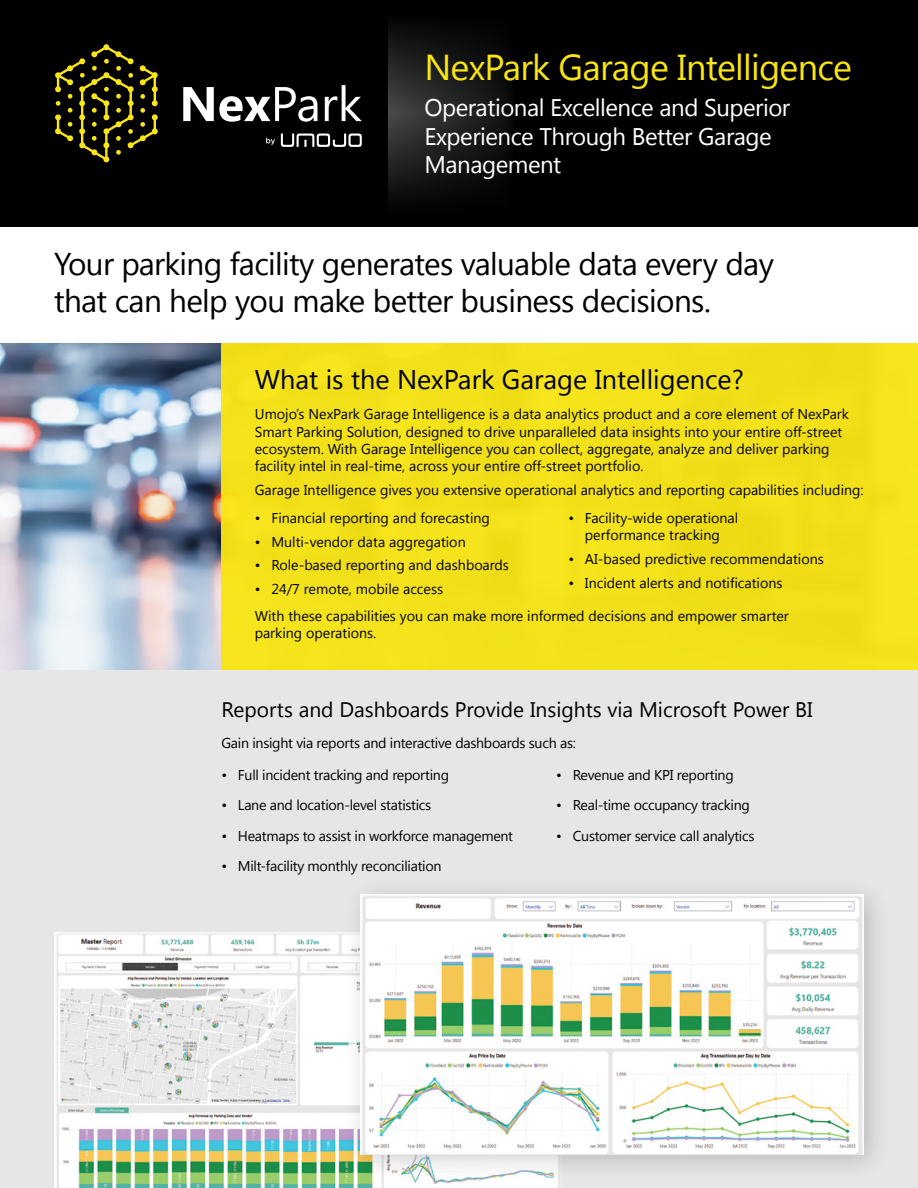
<style>
.page{position:relative;width:918px;height:1188px;background:#fff}
.page>*{position:absolute;margin:0;border:0;box-sizing:border-box;transform-origin:0 0}
.t1{font:36px "Segoe UI";letter-spacing:-.02em;color:#f9e512}
.t2{font:31.5px/37.8px "Segoe UI";letter-spacing:-.02em;color:#000}
.t3{font:27px "Segoe UI";color:#000}
.t4{font:24px/28.8px "Segoe UI";letter-spacing:-.02em;color:#fff}
.t5{font:21px "Segoe UI";color:#000}
.t6{font:14.25px/17.1px "Segoe UI";color:#000}
.t7{font:14.25px "Segoe UI";letter-spacing:-.02em;color:#000}
</style>
<div class="page">
<div style="left:0;top:343px;width:918px;height:845px;background:#e6e6e6"></div>
<img style="left:0;top:343px;width:221px;height:327px">
<div style="left:221px;top:343px;width:697px;height:327px;background:#f3e11a"></div>
<img style="left:55px;top:933px;width:503px;height:255px">
<div style="left:343px;top:877px;width:548px;height:305px;background:#000;opacity:.2"></div>
<img style="left:361px;top:895px;width:503px;height:259px">
<div style="left:0;top:0;width:918px;height:227px;background:#000"></div>
<svg style="left:389px;top:26px;width:121px;height:174px"></svg>
<svg style="left:55px;top:44px;width:103px;height:118px"></svg>
<svg style="left:183px;top:87px;width:134px;height:35px"></svg>
<svg style="left:325px;top:85px;width:37px;height:36px"></svg>
<svg style="left:281px;top:134px;width:81px;height:13px"></svg>
<svg style="left:266px;top:138px;width:9px;height:7px"></svg>
<h1 class="t1" style="left:424px;top:42px;width:429px">NexPark Garage Intelligence</h1>
<h3 class="t4" style="left:424px;top:92px;width:367px">Operational Excellence and Superior<br>Experience Through Better Garage<br>Management</h3>
<h2 class="t2" style="left:54px;top:243px;width:721px">Your parking facility generates valuable data every day that can help you make better business decisions.</h2>
<h3 class="t3" style="left:255px;top:361px;width:490px">What is the NexPark Garage Intelligence?</h3>
<p class="t6" style="left:255px;top:405px;width:596px">Umojo’s NexPark Garage Intelligence is a data analytics product and a core element of NexPark Smart Parking Solution, designed to drive unparalleled data insights into your entire off-street ecosystem. With Garage Intelligence you can collect, aggregate, analyze and deliver parking facility intel in real-time, across your entire off-street portfolio.</p>
<p class="t6" style="left:255px;top:480px;width:610px">Garage Intelligence gives you extensive operational analytics and reporting capabilities including:</p>
<p class="t6" style="left:255px;top:508px;width:237px">• Financial reporting and forecasting</p>
<p class="t6" style="left:255px;top:532px;width:212px">• Multi-vendor data aggregation</p>
<p class="t6" style="left:255px;top:556px;width:256px">• Role-based reporting and dashboards</p>
<p class="t6" style="left:255px;top:580px;width:190px">• 24/7 remote, mobile access</p>
<p class="t6" style="left:568px;top:508px;width:171px;text-align:center">• Facility-wide operational performance tracking</p>
<p class="t6" style="left:568px;top:549px;width:257px">• AI-based predictive recommendations</p>
<p class="t6" style="left:568px;top:573px;width:216px">• Incident alerts and notifications</p>
<p class="t6" style="left:255px;top:607px;width:536px">With these capabilities you can make more informed decisions and empower smarter parking operations.</p>
<h3 class="t5" style="left:221px;top:695px;width:593px">Reports and Dashboards Provide Insights via Microsoft Power BI</h3>
<p class="t7" style="left:221px;top:733px;width:356px">Gain insight via reports and interactive dashboards such as:</p>
<p class="t7" style="left:221px;top:765px;width:229px">• Full incident tracking and reporting</p>
<p class="t7" style="left:221px;top:795px;width:211px">• Lane and location-level statistics</p>
<p class="t7" style="left:221px;top:826px;width:293px">• Heatmaps to assist in workforce management</p>
<p class="t7" style="left:221px;top:857px;width:222px">• Milt-facility monthly reconciliation</p>
<p class="t7" style="left:556px;top:765px;width:179px">• Revenue and KPI reporting</p>
<p class="t7" style="left:556px;top:795px;width:195px">• Real-time occupancy tracking</p>
<p class="t7" style="left:556px;top:826px;width:200px">• Customer service call analytics</p>
</div>
